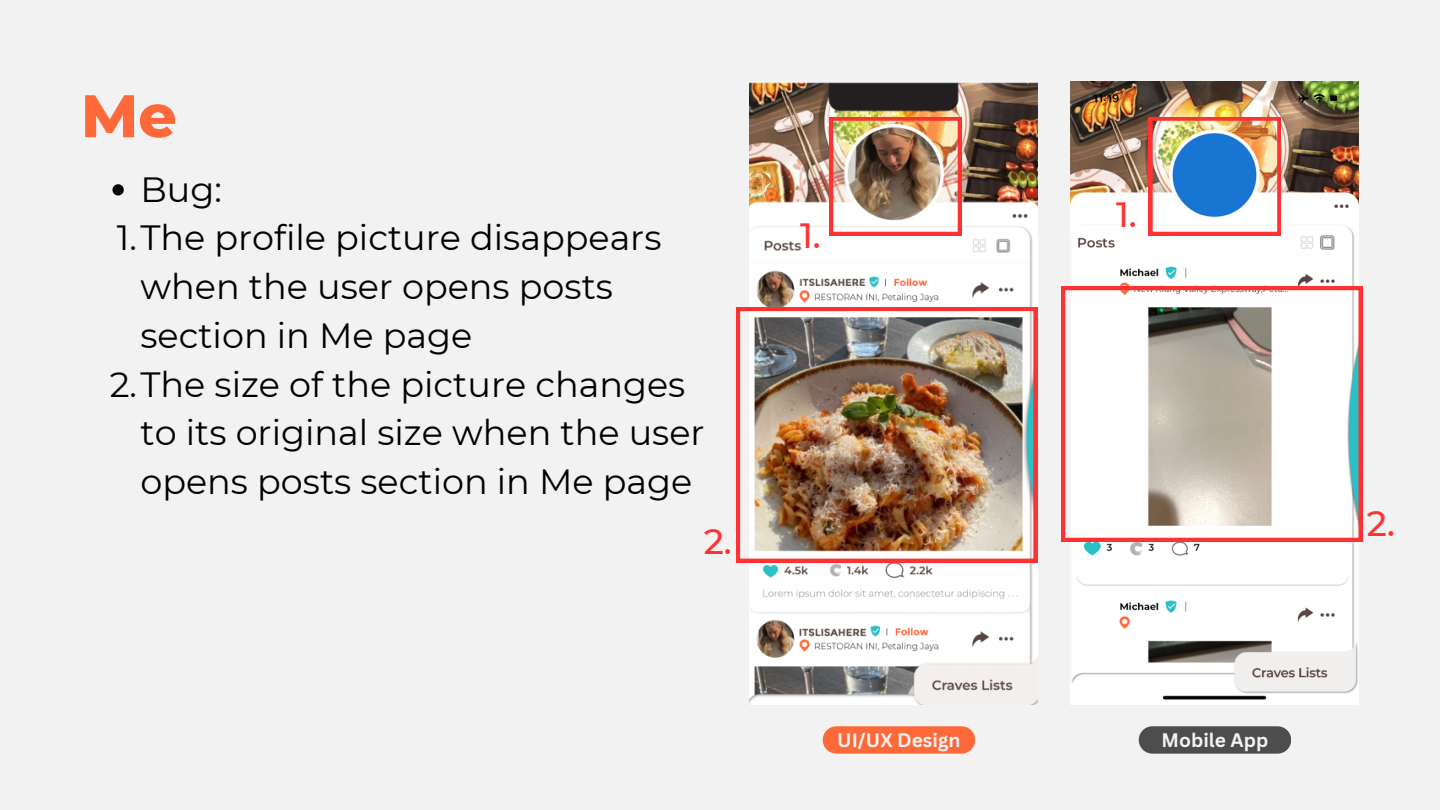
<style>
.page{position:relative;width:1440px;height:810px;background:#f2f2f2}
.page>*{position:absolute;margin:0;border:0;box-sizing:border-box;transform-origin:0 0}
.t1{font:800 60px "Montserrat";color:#ff6839}
.t2{font:35px/48.8px "Montserrat";color:#000}
.t3{font:500 35px "Montserrat";color:#ff3131}
.t4{font:700 19.1px "Canva Sans";color:#f2f2f2}
</style>
<div class="page">
<svg style="left:1139px;top:726px;width:152px;height:28px;background:#565657"></svg>
<svg style="left:823px;top:726px;width:152px;height:28px;background:#fe7043"></svg>
<img style="left:749px;top:82px;width:288px;height:622px">
<img style="left:829px;top:117px;width:132px;height:118px">
<img style="left:736px;top:307px;width:301px;height:255px">
<img style="left:1071px;top:81px;width:288px;height:623px">
<svg style="left:112px;top:184px;width:12px;height:12px"></svg>
<img style="left:1149px;top:117px;width:132px;height:118px">
<svg style="left:1061px;top:286px;width:301px;height:255px"></svg>
<p class="t1" style="left:81px;top:79px;width:97px">Me</p>
<p class="t2" style="left:140px;top:165px;width:83px">Bug:</p>
<p class="t2" style="left:140px;top:213px;width:522px;text-indent:-24px">1.The profile picture disappears when the user opens posts section in Me page</p>
<p class="t2" style="left:140px;top:360px;width:566px;text-indent:-31px">2.The size of the picture changes to its original size when the user opens posts section in Me page</p>
<p class="t3" style="left:704px;top:520px;width:30px">2.</p>
<p class="t3" style="left:800px;top:214px;width:22px">1.</p>
<p class="t3" style="left:1116px;top:193px;width:22px">1.</p>
<p class="t4" style="left:837px;top:726px;width:125px">UI/UX Design</p>
<p class="t4" style="left:1162px;top:726px;width:108px">Mobile App</p>
<p class="t3" style="left:1367px;top:502px;width:30px">2.</p>
</div>
